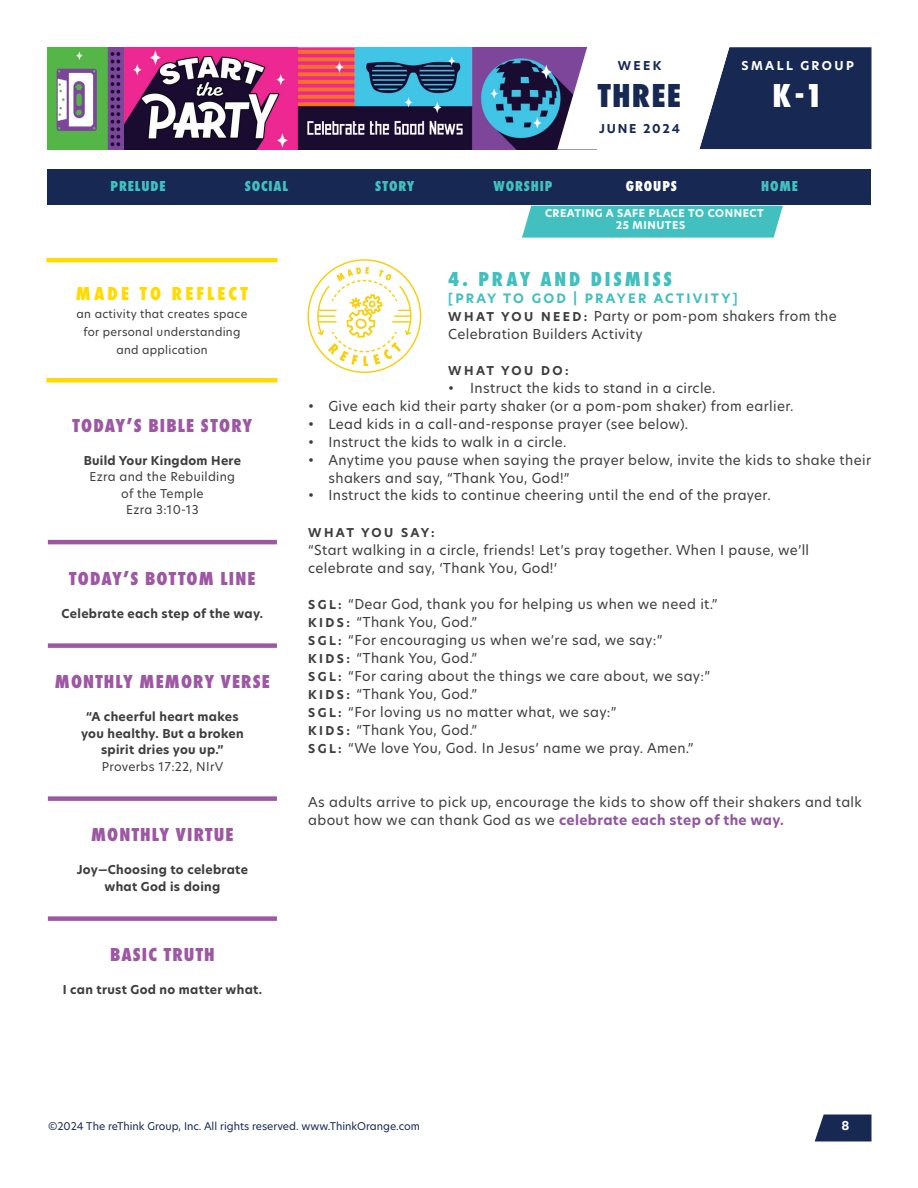
<style>
.page{position:relative;width:918px;height:1188px;background:#fff}
.page>*{position:absolute;margin:0;border:0;box-sizing:border-box;transform-origin:0 0}
.t1{font:800 34.5px "Futura PT Cond";letter-spacing:.035em;color:#172953}
.t2{font:800 34.5px "Futura PT Cond";color:#fff}
.t3{font:800 21px "Futura PT Cond";letter-spacing:.135em;color:#42c0bf}
.t4{font:800 19.5px "Futura PT Cond";letter-spacing:.06em;color:#9d57a3}
.t5{font:800 19.5px "Futura PT Cond";letter-spacing:.16em;color:#ffdb01}
.t6{font:800 15px "Futura PT Cond";letter-spacing:.06em;color:#42c0bf}
.t7{font:800 15px "Futura PT Cond";letter-spacing:.06em;color:#fff}
.t8{font:13.5px/18px "New Hero";letter-spacing:.025em;color:#3e3e3f}
.t9{font:700 12.75px "New Hero";letter-spacing:.175em;color:#42c0bf}
.t10{font:700 12px/16.5px "New Hero";letter-spacing:.025em;color:#3e3e3f;text-align:center}
.t11{font:12px/16.5px "New Hero";letter-spacing:.025em;color:#3e3e3f;text-align:center}
.t12{font:700 12px "New Hero";letter-spacing:.15em;color:#172953}
.t13{font:700 12px "New Hero";letter-spacing:.2em;color:#fff}
.t14{font:700 12px "New Hero";letter-spacing:.185em;color:#3e3e3f}
.t15{font:700 12px "New Hero";letter-spacing:.2em;color:#3e3e3f}
.t16{font:11.25px/18px "New Hero";letter-spacing:.025em;color:#3e3e3f;text-align:center}
.t17{font:10.5px "New Hero";color:#172953}
.t18{font:700 10.5px/12px "New Hero";letter-spacing:.05em;color:#fff}
.s1{font-weight:700;font-size:12px}
.s2{font-weight:700;color:#9255a2}
</style>
<div class="page">
<img style="left:47px;top:47px;width:510px;height:102px">
<svg style="left:815px;top:1114px;width:57px;height:28px;background:#314166"></svg>
<svg style="left:557px;top:47px;width:315px;height:103px"></svg>
<hr style="left:48px;top:540px;width:229px;height:4px;background:#9d57a3">
<div style="left:48px;top:643px;width:229px;height:5px;background:#9d57a3"></div>
<div style="left:48px;top:796px;width:229px;height:5px;background:#9d57a3"></div>
<div style="left:48px;top:916px;width:229px;height:5px;background:#9d57a3"></div>
<svg style="left:307px;top:259px;width:114px;height:114px"></svg>
<div style="left:47px;top:170px;width:824px;height:36px;background:#172953"></div>
<hr style="left:46px;top:378px;width:232px;height:4px;background:#ffdb01">
<hr style="left:46px;top:258px;width:232px;height:4px;background:#ffdb01">
<div style="left:522px;top:206px;width:261px;height:32px;background:#42c0bf"></div>
<p class="t12" style="left:618px;top:57px;width:45px">WEEK</p>
<h1 class="t1" style="left:598px;top:75px;width:85px">THREE</h1>
<p class="t12" style="left:599px;top:120px;width:83px">JUNE 2024</p>
<p class="t13" style="left:742px;top:57px;width:114px">SMALL GROUP</p>
<h1 class="t2" style="left:773px;top:75px;width:52px">K-1</h1>
<p class="t6" style="left:111px;top:177px;width:57px">PRELUDE</p>
<p class="t6" style="left:245px;top:177px;width:45px">SOCIAL</p>
<p class="t6" style="left:375px;top:177px;width:41px">STORY</p>
<p class="t6" style="left:494px;top:177px;width:60px">WORSHIP</p>
<p class="t7" style="left:626px;top:177px;width:53px">GROUPS</p>
<p class="t6" style="left:761px;top:177px;width:38px">HOME</p>
<h3 class="t5" style="left:76px;top:282px;width:174px">MADE TO REFLECT</h3>
<p class="t16" style="left:77px;top:305px;width:172px">an activity that creates space for personal understanding and application</p>
<h3 class="t4" style="left:73px;top:414px;width:181px">TODAY’S BIBLE STORY</h3>
<p class="t10" style="left:84px;top:452px;width:159px">Build Your Kingdom Here</p>
<p class="t11" style="left:90px;top:469px;width:147px">Ezra and the Rebuilding of the Temple<br>Ezra 3:10-13</p>
<h3 class="t4" style="left:69px;top:567px;width:188px">TODAY’S BOTTOM LINE</h3>
<p class="t10" style="left:62px;top:605px;width:203px">Celebrate each step of the way.</p>
<h3 class="t4" style="left:55px;top:670px;width:216px">MONTHLY MEMORY VERSE</h3>
<p class="t10" style="left:81px;top:709px;width:164px">“A cheerful heart makes you healthy. But a broken spirit dries you up.”</p>
<p class="t11" style="left:102px;top:758px;width:123px">Proverbs 17:22, NIrV</p>
<h3 class="t4" style="left:91px;top:823px;width:144px">MONTHLY VIRTUE</h3>
<p class="t10" style="left:77px;top:862px;width:173px">Joy—Choosing to celebrate what God is doing</p>
<h3 class="t4" style="left:110px;top:943px;width:106px">BASIC TRUTH</h3>
<p class="t10" style="left:63px;top:982px;width:201px">I can trust God no matter what.</p>
<p class="t18" style="left:616px;top:207px;width:150px;text-indent:-71px">CREATING A SAFE PLACE TO CONNECT<br>25 MINUTES</p>
<h2 class="t3" style="left:448px;top:267px;width:225px">4. PRAY AND DISMISS</h2>
<p class="t9" style="left:448px;top:289px;width:291px">[PRAY TO GOD | PRAYER ACTIVITY]</p>
<p class="t8" style="left:448px;top:306px;width:390px"><span class="s1">W H AT YO U N E E D :</span> Party or pom-pom shakers from the<br>Celebration Builders Activity</p>
<p class="t15" style="left:448px;top:362px;width:122px">WHAT YOU DO:</p>
<p class="t8" style="left:448px;top:378px;width:269px">• Instruct the kids to stand in a circle.</p>
<p class="t8" style="left:308px;top:396px;width:487px">• Give each kid their party shaker (or a pom-pom shaker) from earlier.</p>
<p class="t8" style="left:308px;top:414px;width:382px">• Lead kids in a call-and-response prayer (see below).</p>
<p class="t8" style="left:308px;top:432px;width:260px">• Instruct the kids to walk in a circle.</p>
<p class="t8" style="left:328px;top:450px;width:544px;text-indent:-20px">• Anytime you pause when saying the prayer below, invite the kids to shake their shakers and say, “Thank You, God!”</p>
<p class="t8" style="left:308px;top:486px;width:464px">• Instruct the kids to continue cheering until the end of the prayer.</p>
<p class="t14" style="left:308px;top:524px;width:128px">WHAT YOU SAY:</p>
<p class="t8" style="left:308px;top:540px;width:502px">“Start walking in a circle, friends! Let’s pray together. When I pause, we’ll celebrate and say, ‘Thank You, God!’</p>
<p class="t8" style="left:308px;top:594px;width:411px"><span class="s1">S G L :</span> “Dear God, thank you for helping us when we need it.” <span class="s1">K I D S :</span> “Thank You, God.”<br><span class="s1">S G L :</span> “For encouraging us when we’re sad, we say:”<br><span class="s1">K I D S :</span> “Thank You, God.”<br><span class="s1">S G L :</span> “For caring about the things we care about, we say:” <span class="s1">K I D S :</span> “Thank You, God.”<br><span class="s1">S G L :</span> “For loving us no matter what, we say:”<br><span class="s1">K I D S :</span> “Thank You, God.”<br><span class="s1">S G L :</span> “We love You, God. In Jesus’ name we pray. Amen.”</p>
<p class="t8" style="left:308px;top:792px;width:555px">As adults arrive to pick up, encourage the kids to show off their shakers and talk about how we can thank God as we <span class="s2">celebrate each step of the way.</span></p>
<p class="t17" style="left:48px;top:1118px;width:374px">©2024 The reThink Group, Inc. All rights reserved. www.ThinkOrange.com</p>
<p class="t13" style="left:841px;top:1117px;width:9px">8</p>
</div>
